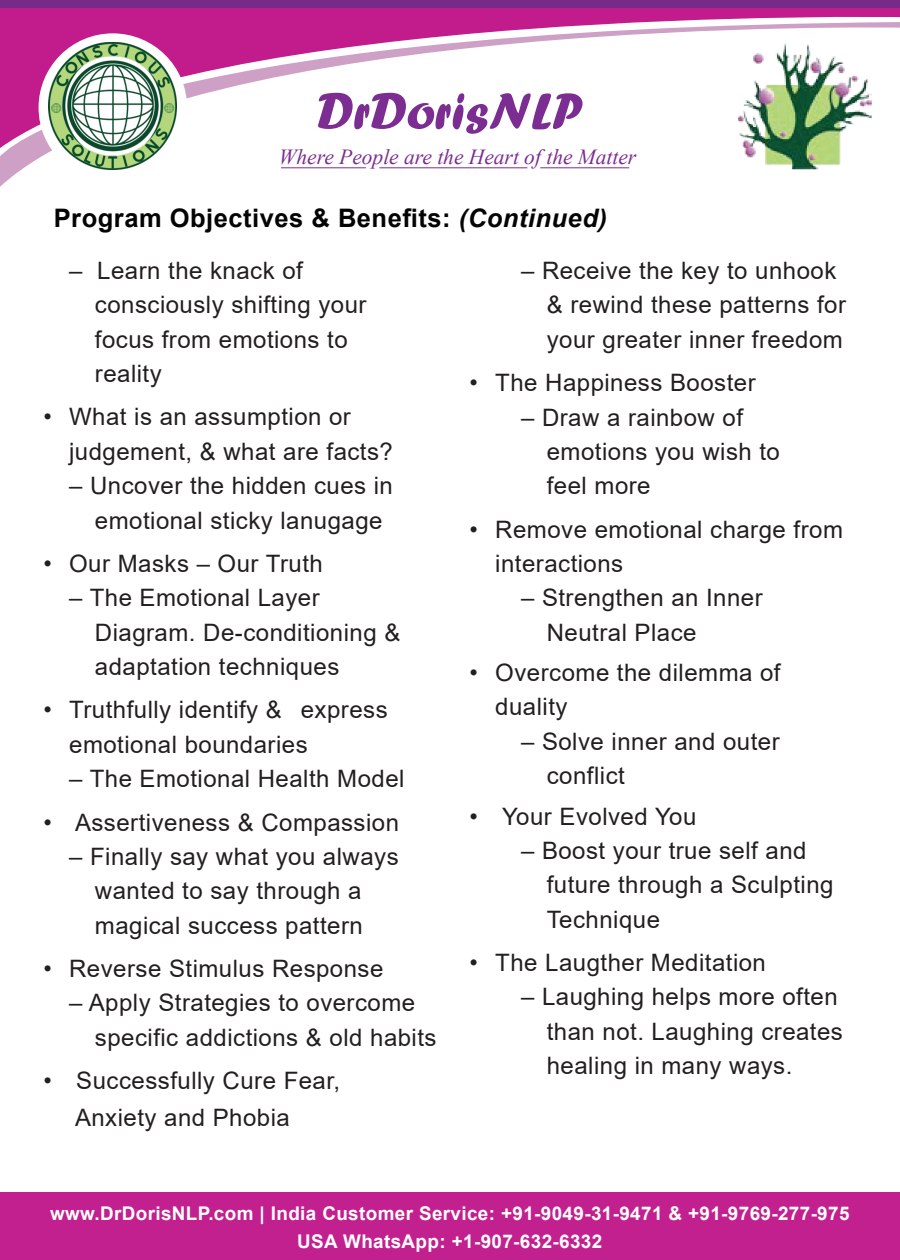
<style>
.page{position:relative;width:900px;height:1260px;background:#fff}
.page>*{position:absolute;margin:0;border:0;box-sizing:border-box;transform-origin:0 0}
.t1{font:53.1px "Forte";color:#7c2d91}
.t2{font:700 25.5px "Arial";letter-spacing:.02em;color:#040503}
.t3{font:24px/34.3px "Arial";letter-spacing:.02em;color:#231f20}
.t4{font:italic 21.45px "Times New Roman";color:#7c2d90}
.t5{font:700 18.9px/28.5px "Arial";letter-spacing:.02em;color:#fff;text-align:center}
.s1{font-style:italic}
</style>
<div class="page">
<div style="left:0;top:8px;width:900px;height:8px;background:#c21c8c"></div>
<svg style="left:0;top:16px;width:900px;height:171px"></svg>
<div style="left:0;top:0;width:900px;height:8px;background:#762b89"></div>
<div style="left:39px;top:33px;width:148px;height:149px;background:#fff;border-radius:50%"></div>
<hr style="left:281px;top:167px;width:85px;height:1px;background:#7c2d90">
<hr style="left:379px;top:167px;width:148px;height:1px;background:#7c2d90">
<hr style="left:540px;top:167px;width:89px;height:1px;background:#7c2d90">
<div style="left:0;top:1192px;width:900px;height:68px;background:#c3208f"></div>
<img style="left:49px;top:42px;width:128px;height:128px">
<h1 class="t1" style="left:317px;top:80px;width:268px">DrDorisNLP</h1>
<p class="t4" style="left:279px;top:142px;width:359px">Where People are the Heart of the Matter</p>
<p class="t2" style="left:54px;top:200px;width:555px">Program Objectives &amp; Benefits: <span class="s1">(Continued)</span></p>
<p class="t3" style="left:95px;top:253px;width:273px;text-indent:-26px">– Learn the knack of consciously shifting your focus from emotions to reality</p>
<p class="t3" style="left:69px;top:400px;width:325px;text-indent:-26px">• What is an assumption or judgement, &amp; what are facts?</p>
<p class="t3" style="left:95px;top:468px;width:300px;text-indent:-26px">– Uncover the hidden cues in emotional sticky lanugage</p>
<p class="t3" style="left:43px;top:546px;width:281px">• Our Masks – Our Truth</p>
<p class="t3" style="left:95px;top:581px;width:307px;text-indent:-26px">– The Emotional Layer<br>Diagram. De-conditioning &amp; adaptation techniques</p>
<p class="t3" style="left:69px;top:693px;width:320px;text-indent:-26px">• Truthfully identify &amp; express emotional boundaries</p>
<p class="t3" style="left:69px;top:761px;width:337px">– The Emotional Health Model</p>
<p class="t3" style="left:43px;top:805px;width:357px">• Assertiveness &amp; Compassion</p>
<p class="t3" style="left:69px;top:839px;width:331px;text-align:center">– Finally say what you always wanted to say through a magical success pattern</p>
<p class="t3" style="left:43px;top:951px;width:342px">• Reverse Stimulus Response</p>
<p class="t3" style="left:95px;top:986px;width:343px;text-indent:-26px">– Apply Strategies to overcome specific addictions &amp; old habits</p>
<p class="t3" style="left:75px;top:1062px;width:267px;line-height:37.3px;text-indent:-32px">• Successfully Cure Fear,<br>Anxiety and Phobia</p>
<p class="t3" style="left:547px;top:253px;width:301px;text-indent:-26px">– Receive the key to unhook &amp; rewind these patterns for your greater inner freedom</p>
<p class="t3" style="left:470px;top:365px;width:288px">• The Happiness Booster</p>
<p class="t3" style="left:547px;top:400px;width:235px;text-indent:-26px">– Draw a rainbow of emotions you wish to feel more</p>
<p class="t3" style="left:495px;top:512px;width:349px;text-indent:-26px">• Remove emotional charge from interactions</p>
<p class="t3" style="left:547px;top:581px;width:218px;text-indent:-26px">– Strengthen an Inner<br>Neutral Place</p>
<p class="t3" style="left:495px;top:655px;width:287px;text-indent:-26px">• Overcome the dilemma of duality</p>
<p class="t3" style="left:547px;top:724px;width:234px;text-indent:-26px">– Solve inner and outer conflict</p>
<p class="t3" style="left:470px;top:799px;width:228px">• Your Evolved You</p>
<p class="t3" style="left:547px;top:833px;width:288px;text-indent:-26px">– Boost your true self and future through a Sculpting<br>Technique</p>
<p class="t3" style="left:470px;top:945px;width:298px">• The Laugther Meditation</p>
<p class="t3" style="left:547px;top:980px;width:298px;text-indent:-26px">– Laughing helps more often than not. Laughing creates healing in many ways.</p>
<p class="t5" style="left:50px;top:1199px;width:801px">www.DrDorisNLP.com | India Customer Service: +91-9049-31-9471 &amp; +91-9769-277-975<br>USA WhatsApp: +1-907-632-6332</p>
</div>
